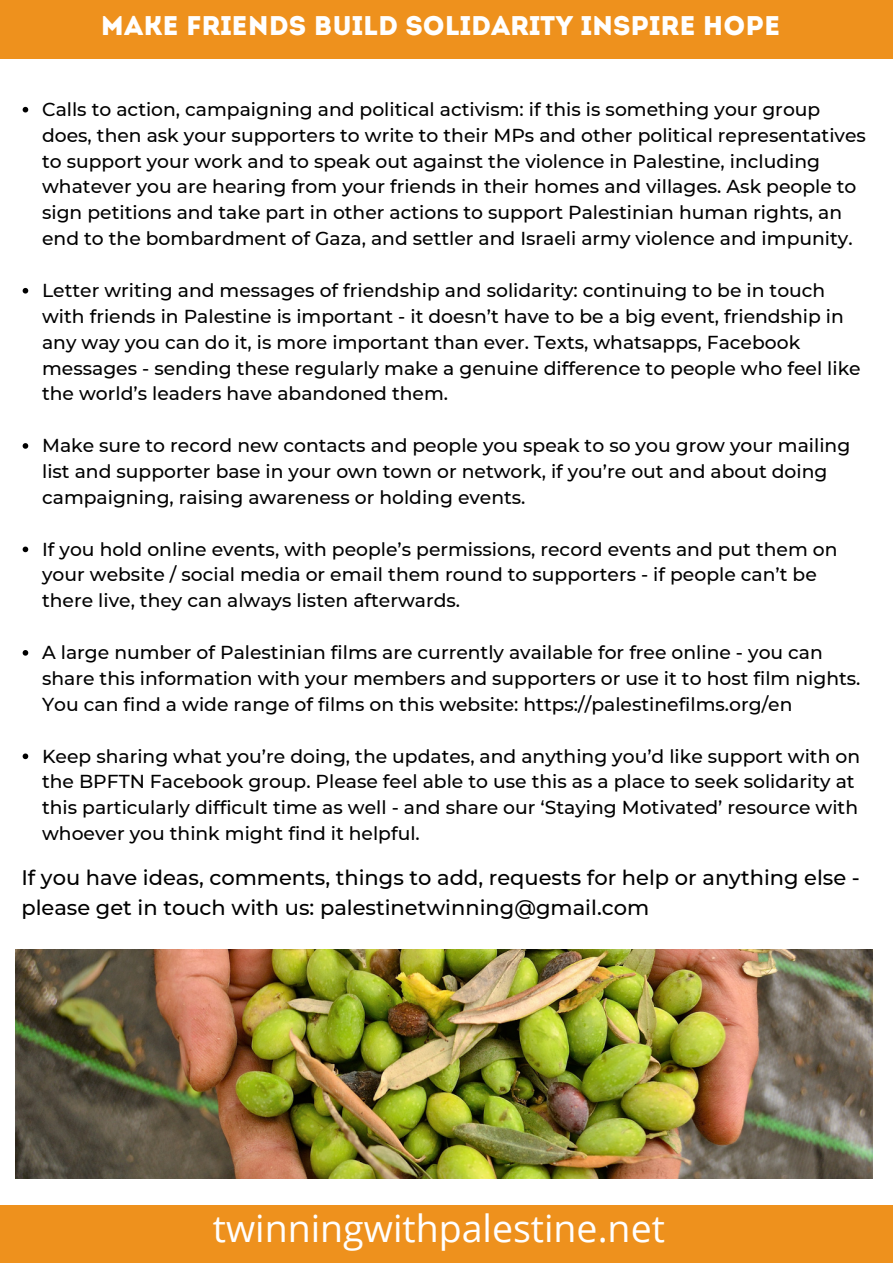
<style>
.page{position:relative;width:893px;height:1264px;background:#fff}
.page>*{position:absolute;margin:0;border:0;box-sizing:border-box;transform-origin:0 0}
.t1{font:37.5px "Open Sans";color:#fff}
.t2{font:27px "Intro";color:#fff}
.t3{font:500 21px/29.2px "Montserrat";color:#000}
.t4{font:500 18.75px/25.8px "Montserrat";color:#000}
</style>
<div class="page">
<div style="left:0;top:0;width:892px;height:58px;background:#ee911d"></div>
<div style="left:0;top:1205px;width:892px;height:57px;background:#ee911d"></div>
<svg style="left:23px;top:107px;width:5px;height:5px"></svg>
<svg style="left:23px;top:288px;width:5px;height:5px"></svg>
<svg style="left:23px;top:443px;width:5px;height:6px"></svg>
<svg style="left:23px;top:546px;width:5px;height:6px"></svg>
<svg style="left:23px;top:650px;width:5px;height:5px"></svg>
<svg style="left:23px;top:753px;width:5px;height:6px"></svg>
<img style="left:16px;top:949px;width:856px;height:229px">
<p class="t2" style="left:101px;top:15px;width:680px">MAKE FRIENDS BUILD SOLIDARITY INSPIRE HOPE</p>
<p class="t4" style="left:42px;top:96px;width:825px">Calls to action, campaigning and political activism: if this is something your group does, then ask your supporters to write to their MPs and other political representatives to support your work and to speak out against the violence in Palestine, including whatever you are hearing from your friends in their homes and villages. Ask people to sign petitions and take part in other actions to support Palestinian human rights, an end to the bombardment of Gaza, and settler and Israeli army violence and impunity.</p>
<p class="t4" style="left:42px;top:277px;width:820px">Letter writing and messages of friendship and solidarity: continuing to be in touch with friends in Palestine is important - it doesn’t have to be a big event, friendship in any way you can do it, is more important than ever. Texts, whatsapps, Facebook messages - sending these regularly make a genuine difference to people who feel like the world’s leaders have abandoned them.</p>
<p class="t4" style="left:42px;top:432px;width:809px">Make sure to record new contacts and people you speak to so you grow your mailing list and supporter base in your own town or network, if you’re out and about doing campaigning, raising awareness or holding events.</p>
<p class="t4" style="left:42px;top:536px;width:796px">If you hold online events, with people’s permissions, record events and put them on your website / social media or email them round to supporters - if people can’t be there live, they can always listen afterwards.</p>
<p class="t4" style="left:42px;top:639px;width:819px">A large number of Palestinian films are currently available for free online - you can share this information with your members and supporters or use it to host film nights.<br>You can find a wide range of films on this website: https://palestinefilms.org/en</p>
<p class="t4" style="left:42px;top:743px;width:819px">Keep sharing what you’re doing, the updates, and anything you’d like support with on the BPFTN Facebook group. Please feel able to use this as a place to seek solidarity at this particularly difficult time as well - and share our ‘Staying Motivated’ resource with whoever you think might find it helpful.</p>
<p class="t3" style="left:21px;top:863px;width:840px">If you have ideas, comments, things to add, requests for help or anything else - please get in touch with us: palestinetwinning@gmail.com</p>
<p class="t1" style="left:213px;top:1202px;width:453px">twinningwithpalestine.net</p>
</div>
